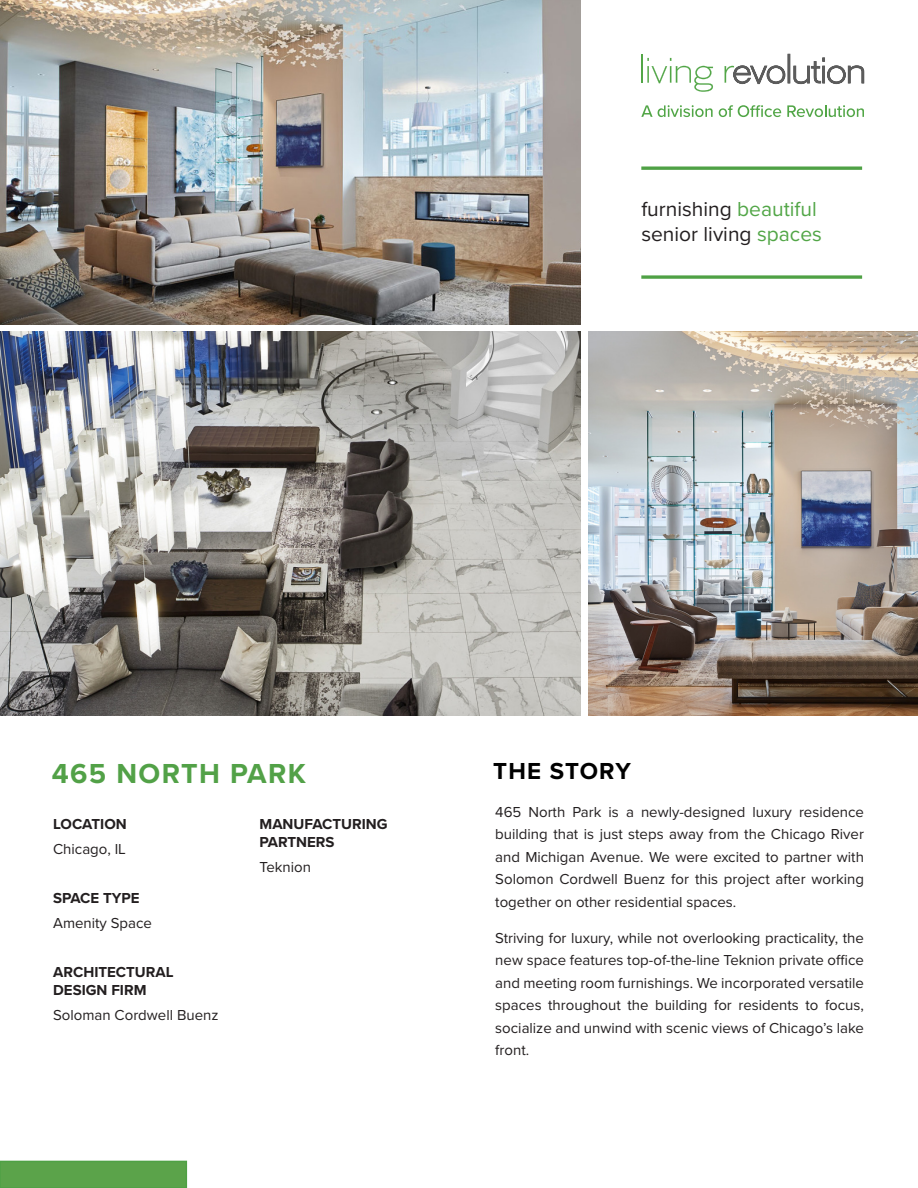
<style>
.page{position:relative;width:918px;height:1188px;background:#fff}
.page>*{position:absolute;margin:0;border:0;box-sizing:border-box;transform-origin:0 0}
.t1{font:700 28.5px "Proxima Nova";letter-spacing:.05em;color:#52a147}
.t2{font:700 24px "Proxima Nova";letter-spacing:.045em;color:#000}
.t3{font:21px "Proxima Nova";color:#231f20}
.t4{font:15px/22.5px "Proxima Nova";color:#231f20;text-align:justify}
.t5{font:700 15px/18px "Proxima Nova";color:#231f20}
.s1{color:#52a647}
</style>
<div class="page">
<div style="left:0;top:1161px;width:186px;height:27px;background:#5ba34a"></div>
<div style="left:0;top:1161px;width:187px;height:27px;border:2px solid #4fa145"></div>
<img style="left:0;top:0;width:581px;height:324px">
<img style="left:0;top:332px;width:581px;height:384px">
<img style="left:588px;top:332px;width:330px;height:384px">
<hr style="left:788px;top:54px;width:2px;height:29px;background:#5c5c5c">
<svg style="left:793px;top:58px;width:71px;height:26px"></svg>
<hr style="left:641px;top:54px;width:2px;height:29px;background:#52a647">
<svg style="left:647px;top:57px;width:66px;height:35px"></svg>
<svg style="left:725px;top:65px;width:60px;height:19px"></svg>
<svg style="left:641px;top:275px;width:221px;height:4px"></svg>
<svg style="left:641px;top:166px;width:221px;height:4px"></svg>
<svg style="left:641px;top:105px;width:72px;height:12px"></svg>
<svg style="left:719px;top:105px;width:62px;height:12px"></svg>
<svg style="left:787px;top:105px;width:77px;height:12px"></svg>
<p class="t3" style="left:641px;top:194px;width:177px">furnishing <span class="s1">beautiful</span></p>
<p class="t3" style="left:641px;top:219px;width:182px">senior living <span class="s1">spaces</span></p>
<p class="t1" style="left:52px;top:752px;width:256px">465 NORTH PARK</p>
<p class="t5" style="left:53px;top:814px;width:75px">LOCATION</p>
<p class="t4" style="left:53px;top:837px;width:74px">Chicago, IL</p>
<p class="t5" style="left:53px;top:889px;width:88px">SPACE TYPE</p>
<p class="t4" style="left:53px;top:911px;width:100px">Amenity Space</p>
<p class="t5" style="left:53px;top:963px;width:122px">ARCHITECTURAL</p>
<p class="t5" style="left:53px;top:981px;width:95px">DESIGN FIRM</p>
<p class="t4" style="left:53px;top:1003px;width:167px">Soloman Cordwell Buenz</p>
<p class="t5" style="left:260px;top:814px;width:130px">MANUFACTURING<br>PARTNERS</p>
<p class="t4" style="left:260px;top:855px;width:53px">Teknion</p>
<p class="t2" style="left:493px;top:753px;width:139px">THE STORY</p>
<p class="t4" style="left:495px;top:800px;width:370px">465 North Park is a newly-designed luxury residence building that is just steps away from the Chicago River and Michigan Avenue. We were excited to partner with Solomon Cordwell Buenz for this project after working together on other residential spaces.</p>
<p class="t4" style="left:495px;top:926px;width:370px">Striving for luxury, while not overlooking practicality, the new space features top-of-the-line Teknion private office and meeting room furnishings. We incorporated versatile spaces throughout the building for residents to focus, socialize and unwind with scenic views of Chicago’s lake front.</p>
</div>
